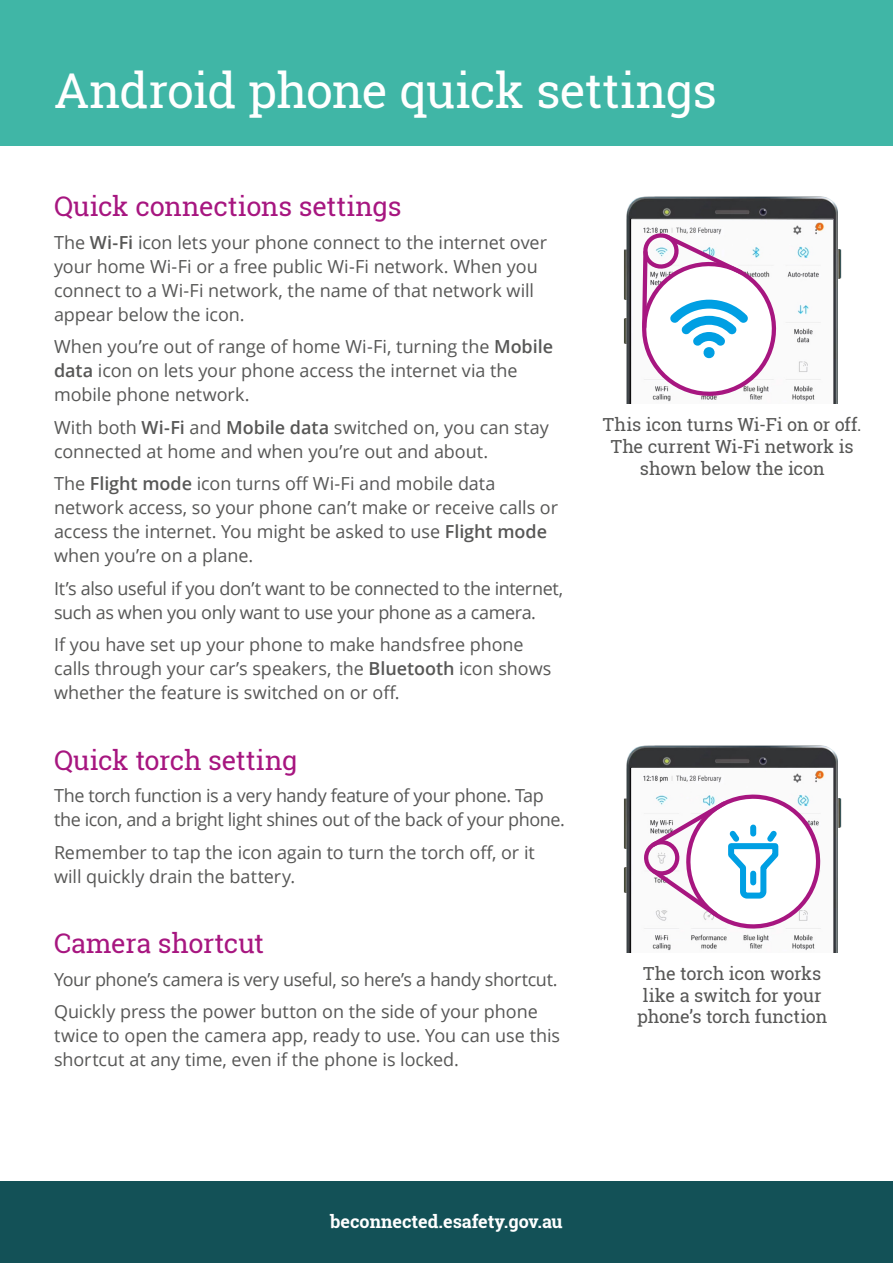
<style>
.page{position:relative;width:893px;height:1263px;background:#fff}
.page>*{position:absolute;margin:0;border:0;box-sizing:border-box;transform-origin:0 0}
.t1{font:48px "Roboto Slab";letter-spacing:-.02em;color:#fff}
.t2{font:27px "Roboto Slab";letter-spacing:-.01em;color:#a71680}
.t3{font:18px/24px "Open Sans";letter-spacing:-.005em;color:#575756}
.t4{font:18px/24px "Open Sans";letter-spacing:-.025em;color:#575756}
.t5{font:18px/21.6px "Roboto Slab";letter-spacing:-.015em;color:#575756;text-align:center}
.t6{font:700 18px "Roboto Slab";color:#fff}
.s1{font-weight:600}
</style>
<div class="page">
<div style="left:0;top:1181px;width:893px;height:82px;background:#135157"></div>
<div style="left:0;top:0;width:893px;height:145px;background:#40b6a6"></div>
<img style="left:623px;top:196px;width:219px;height:208px">
<img style="left:632px;top:220px;width:200px;height:184px">
<svg style="left:635px;top:230px;width:148px;height:173px"></svg>
<img style="left:623px;top:745px;width:219px;height:207px">
<img style="left:632px;top:768px;width:200px;height:184px">
<div style="left:644px;top:840px;width:36px;height:36px;border:4px solid #a71680;border-radius:50%"></div>
<svg style="left:647px;top:791px;width:177px;height:140px"></svg>
<h1 class="t1" style="left:54px;top:58px;width:664px">Android phone quick settings</h1>
<h2 class="t2" style="left:54px;top:188px;width:349px">Quick connections settings</h2>
<p class="t3" style="left:54px;top:230px;width:494px">The <span class="s1">Wi-Fi</span> icon lets your phone connect to the internet over your home Wi-Fi or a free public Wi-Fi network. When you connect to a Wi-Fi network, the name of that network will appear below the icon.</p>
<p class="t3" style="left:54px;top:334px;width:501px">When you’re out of range of home Wi-Fi, turning the <span class="s1">Mobile data</span> icon on lets your phone access the internet via the mobile phone network.</p>
<p class="t3" style="left:54px;top:415px;width:496px">With both <span class="s1">Wi-Fi</span> and <span class="s1">Mobile data</span> switched on, you can stay connected at home and when you’re out and about.</p>
<p class="t3" style="left:54px;top:471px;width:506px">The <span class="s1">Flight mode</span> icon turns off Wi-Fi and mobile data network access, so your phone can’t make or receive calls or access the internet. You might be asked to use <span class="s1">Flight mode </span>when you’re on a plane.</p>
<p class="t4" style="left:54px;top:576px;width:511px">It’s also useful if you don’t want to be connected to the internet, such as when you only want to use your phone as a camera.</p>
<p class="t3" style="left:54px;top:632px;width:499px">If you have set up your phone to make handsfree phone calls through your car’s speakers, the <span class="s1">Bluetooth</span> icon shows whether the feature is switched on or off.</p>
<h2 class="t2" style="left:54px;top:741px;width:245px">Quick torch setting</h2>
<p class="t4" style="left:54px;top:783px;width:512px">The torch function is a very handy feature of your phone. Tap the icon, and a bright light shines out of the back of your phone.</p>
<p class="t3" style="left:54px;top:840px;width:482px">Remember to tap the icon again to turn the torch off, or it will quickly drain the battery.</p>
<h2 class="t2" style="left:54px;top:925px;width:212px">Camera shortcut</h2>
<p class="t3" style="left:54px;top:962px;width:505px;line-height:32.5px">Your phone’s camera is very useful, so here’s a handy shortcut.<br>Quickly press the power button on the side of your phone</p>
<p class="t3" style="left:54px;top:1023px;width:507px">twice to open the camera app, ready to use. You can use this shortcut at any time, even if the phone is locked.</p>
<p class="t5" style="left:603px;top:414px;width:260px">This icon turns Wi-Fi on or off.<br>The current Wi-Fi network is shown below the icon</p>
<p class="t5" style="left:637px;top:962px;width:192px">The torch icon works like a switch for your phone’s torch function</p>
<p class="t6" style="left:330px;top:1209px;width:234px">beconnected.esafety.gov.au</p>
</div>
